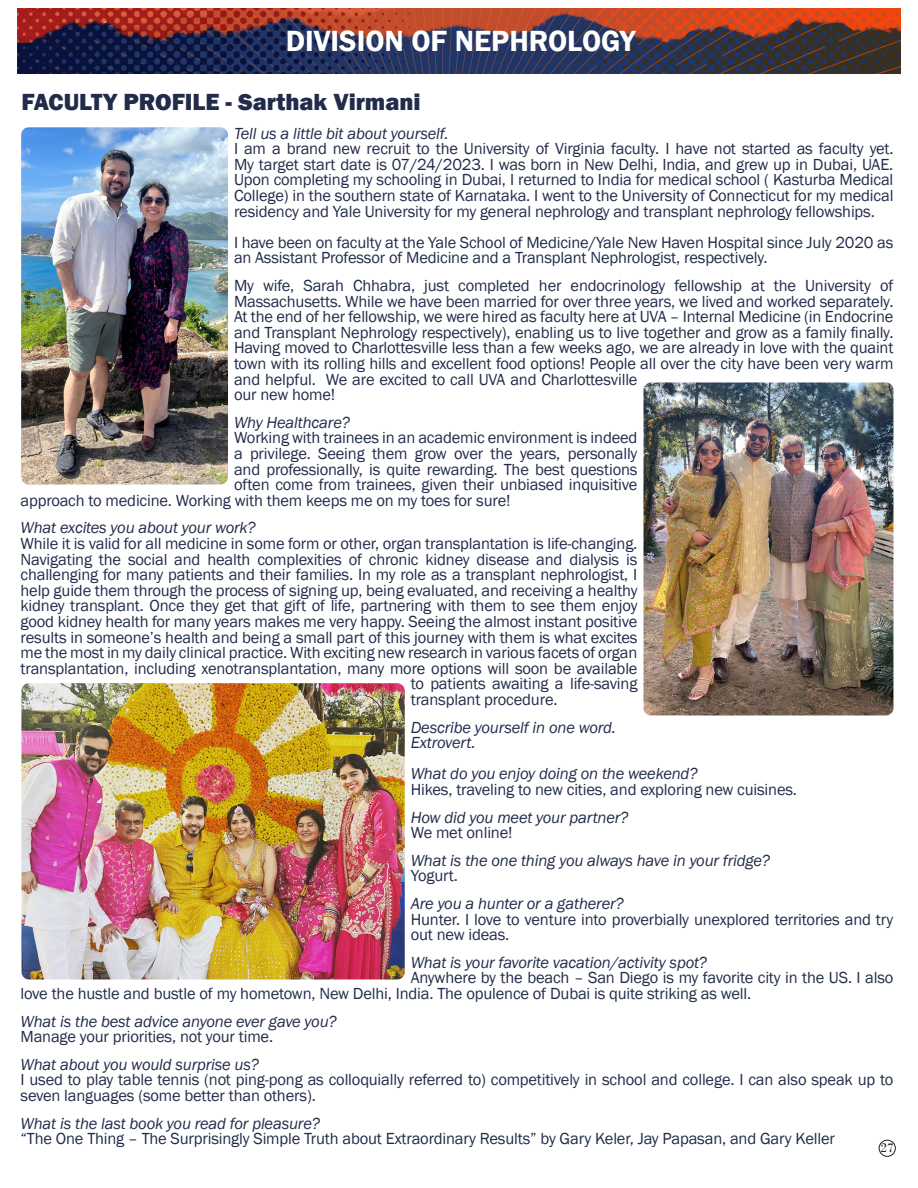
<style>
.page{position:relative;width:918px;height:1188px;background:#fff}
.page>*{position:absolute;margin:0;border:0;box-sizing:border-box;transform-origin:0 0}
.t1{font:600 30px "Franklin Gothic";color:#fff}
.t2{font:800 24px "Franklin Gothic";color:#222c4a}
.t3{font:16.5px/15.6px "Franklin Gothic";letter-spacing:-.01em;color:#222c4a}
.t4{font:italic 16.5px "Franklin Gothic";letter-spacing:-.01em;color:#222c4a}
.t5{font:13.5px "Bodoni";color:#231f20}
</style>
<div class="page">
<img style="left:18px;top:9px;width:882px;height:65px">
<img style="left:21px;top:127px;width:207px;height:357px">
<img style="left:644px;top:382px;width:249px;height:334px">
<img style="left:21px;top:683px;width:384px;height:297px">
<div style="left:879px;top:1140px;width:17px;height:17px;border:1px solid #231f20;border-radius:50%"></div>
<p class="t1" style="left:286px;top:22px;width:351px">DIVISION OF NEPHROLOGY</p>
<p class="t2" style="left:21px;top:87px;width:401px">FACULTY PROFILE - Sarthak Virmani</p>
<p class="t4" style="left:234px;top:123px;width:216px">Tell us a little bit about yourself.</p>
<p class="t3" style="left:234px;top:141px;width:661px;text-align:justify">I am a brand new recruit to the University of Virginia faculty. I have not started as faculty yet.<br>My target start date is 07/24/2023. I was born in New Delhi, India, and grew up in Dubai, UAE.<br>Upon completing my schooling in Dubai, I returned to India for medical school ( Kasturba Medical College) in the southern state of Karnataka. I went to the University of Connecticut for my medical residency and Yale University for my general nephrology and transplant nephrology fellowships.</p>
<p class="t3" style="left:234px;top:235px;width:661px">I have been on faculty at the Yale School of Medicine/Yale New Haven Hospital since July 2020 as an Assistant Professor of Medicine and a Transplant Nephrologist, respectively.</p>
<p class="t3" style="left:234px;top:278px;width:661px">My wife, Sarah Chhabra, just completed her endocrinology fellowship at the University of Massachusetts. While we have been married for over three years, we lived and worked separately.<br>At the end of her fellowship, we were hired as faculty here at UVA – Internal Medicine (in Endocrine and Transplant Nephrology respectively), enabling us to live together and grow as a family finally.<br>Having moved to Charlottesville less than a few weeks ago, we are already in love with the quaint town with its rolling hills and excellent food options! People all over the city have been very warm and helpful. We are excited to call UVA and Charlottesville<br>our new home!</p>
<p class="t4" style="left:234px;top:412px;width:117px">Why Healthcare?</p>
<p class="t3" style="left:234px;top:431px;width:405px">Working with trainees in an academic environment is indeed</p>
<p class="t3" style="left:234px;top:446px;width:405px">a privilege. Seeing them grow over the years, personally</p>
<p class="t3" style="left:234px;top:462px;width:405px">and professionally, is quite rewarding. The best questions</p>
<p class="t3" style="left:234px;top:477px;width:405px">often come from trainees, given their unbiased inquisitive</p>
<p class="t3" style="left:21px;top:493px;width:492px">approach to medicine. Working with them keeps me on my toes for sure!</p>
<p class="t4" style="left:21px;top:518px;width:237px">What excites you about your work?</p>
<p class="t3" style="left:21px;top:536px;width:618px">While it is valid for all medicine in some form or other, organ transplantation is life-changing.</p>
<p class="t3" style="left:21px;top:552px;width:618px">Navigating the social and health complexities of chronic kidney disease and dialysis is</p>
<p class="t3" style="left:21px;top:567px;width:618px">challenging for many patients and their families. In my role as a transplant nephrologist, I</p>
<p class="t3" style="left:21px;top:583px;width:619px">help guide them through the process of signing up, being evaluated, and receiving a healthy</p>
<p class="t3" style="left:21px;top:599px;width:619px">kidney transplant. Once they get that gift of life, partnering with them to see them enjoy</p>
<p class="t3" style="left:21px;top:614px;width:618px">good kidney health for many years makes me very happy. Seeing the almost instant positive</p>
<p class="t3" style="left:21px;top:630px;width:618px">results in someone’s health and being a small part of this journey with them is what excites</p>
<p class="t3" style="left:21px;top:645px;width:618px">me the most in my daily clinical practice. With exciting new research in various facets of organ</p>
<p class="t3" style="left:21px;top:661px;width:619px">transplantation, including xenotransplantation, many more options will soon be available</p>
<p class="t3" style="left:411px;top:677px;width:228px">to patients awaiting a life-saving</p>
<p class="t3" style="left:411px;top:692px;width:148px">transplant procedure.</p>
<p class="t4" style="left:411px;top:717px;width:207px">Describe yourself in one word.</p>
<p class="t4" style="left:411px;top:732px;width:66px">Extrovert.</p>
<p class="t4" style="left:411px;top:764px;width:288px">What do you enjoy doing on the weekend?</p>
<p class="t3" style="left:411px;top:782px;width:388px">Hikes, traveling to new cities, and exploring new cuisines.</p>
<p class="t4" style="left:411px;top:807px;width:219px">How did you meet your partner?</p>
<p class="t3" style="left:411px;top:825px;width:103px">We met online!</p>
<p class="t4" style="left:411px;top:850px;width:361px">What is the one thing you always have in your fridge?</p>
<p class="t3" style="left:411px;top:869px;width:49px">Yogurt.</p>
<p class="t4" style="left:411px;top:893px;width:214px">Are you a hunter or a gatherer?</p>
<p class="t3" style="left:411px;top:912px;width:484px">Hunter. I love to venture into proverbially unexplored territories and try out new ideas.</p>
<p class="t4" style="left:411px;top:952px;width:298px">What is your favorite vacation/activity spot?</p>
<p class="t3" style="left:21px;top:971px;width:875px;text-indent:390px">Anywhere by the beach – San Diego is my favorite city in the US. I also love the hustle and bustle of my hometown, New Delhi, India. The opulence of Dubai is quite striking as well.</p>
<p class="t4" style="left:21px;top:1011px;width:318px">What is the best advice anyone ever gave you?</p>
<p class="t3" style="left:21px;top:1029px;width:254px">Manage your priorities, not your time.</p>
<p class="t4" style="left:21px;top:1054px;width:240px">What about you would surprise us?</p>
<p class="t3" style="left:21px;top:1073px;width:874px">I used to play table tennis (not ping-pong as colloquially referred to) competitively in school and college. I can also speak up to seven languages (some better than others).</p>
<p class="t4" style="left:21px;top:1113px;width:301px">What is the last book you read for pleasure?</p>
<p class="t3" style="left:21px;top:1131px;width:816px">“The One Thing – The Surprisingly Simple Truth about Extraordinary Results” by Gary Keler, Jay Papasan, and Gary Keller</p>
<p class="t5" style="left:881px;top:1140px;width:15px">27</p>
</div>
